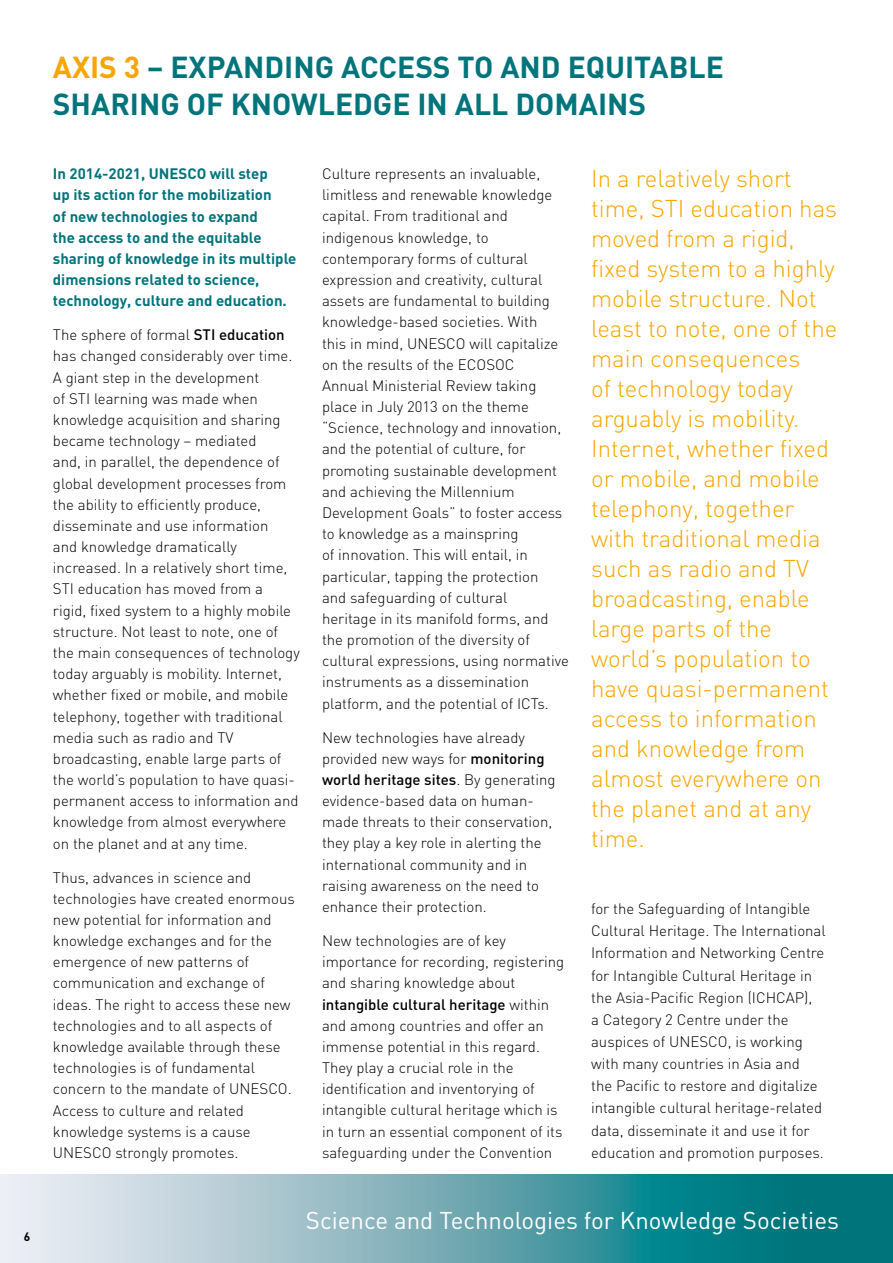
<style>
.page{position:relative;width:893px;height:1263px;background:#fff}
.page>*{position:absolute;margin:0;border:0;box-sizing:border-box;transform-origin:0 0}
.t1{font:700 30px "DIN";color:#00747b}
.t2{font:300 24px/30px "DIN";color:#f7a600}
.t3{font:24px "DIN";color:#fff}
.t4{font:300 15px/21.1px "DIN";color:#000}
.t5{font:700 15px/21.1px "DIN";color:#00747b}
.t6{font:700 12px "DIN";color:#000}
.s1{color:#f7a600}
.s2{font-weight:500}
</style>
<div class="page">
<svg style="left:0;top:1175px;width:893px;height:88px;background:#6eabb4"></svg>
<p class="t6" style="left:24px;top:1229px;width:8px">6</p>
<h1 class="t1" style="left:53px;top:47px;width:308px"><span class="s1">Axis 3</span> – Expan din g access</h1>
<h1 class="t1" style="left:458px;top:47px;width:264px">to an d equitable</h1>
<h1 class="t1" style="left:53px;top:85px;width:221px">sharing of know</h1>
<h1 class="t1" style="left:318px;top:85px;width:309px">ledge in all domains</h1>
<p class="t5" style="left:53px;top:163px;width:245px">I n 2014-2021, UNESCO will step<br>up its action for the mobilization<br>of new technologies to expand<br>the access to and the equitable sharing of knowledge in its multiple dimensions related to science, technology, culture and education.</p>
<p class="t4" style="left:53px;top:324px;width:248px">The sphere of formal <span class="s2">STI education </span>has changed considerably over time.<br>A giant step in the development<br>of STI learning was made when knowledge acquisition and sharing became technology – mediated<br>and, in parallel, the dependence of global development processes from the ability to efficiently produce, disseminate and use information<br>and knowledge dramatically increased. In a relatively short time, STI education has moved from a rigid, fixed system to a highly mobile structure. Not least to note, one of the main consequences of technology today arguably is mobility. Internet, whether fixed or mobile, and mobile telephony, together with traditional media such as radio and TV broadcasting, enable large parts of the world’s population to have quasi&shy;permanent access to information and knowledge from almost everywhere on the planet and at any time.</p>
<p class="t4" style="left:53px;top:866px;width:243px">Thus, advances in science and technologies have created enormous new potential for information and knowledge exchanges and for the emergence of new patterns of communication and exchange of ideas. The right to access these new technologies and to all aspects of knowledge available through these technologies is of fundamental concern to the mandate of UNESCO.<br>Access to culture and related knowledge systems is a cause<br>UNESCO strongly promotes.</p>
<p class="t4" style="left:322px;top:163px;width:248px">Culture represents an invaluable, limitless and renewable knowledge capital. From traditional and indigenous knowledge, to contemporary forms of cultural expression and creativity, cultural assets are fundamental to building knowledge-based societies. With<br>this in mind, UNESCO will capitalize on the results of the ECOSOC<br>Annual Ministerial Review taking place in July 2013 on the theme “Science, technology and innovation, and the potential of culture, for promoting sustainable development and achieving the Millennium Development Goals” to foster access to knowledge as a mainspring<br>of innovation. This will entail, in particular, tapping the protection<br>and safeguarding of cultural<br>heritage in its manifold forms, and the promotion of the diversity of cultural expressions, using normative instruments as a dissemination platform, and the potential of ICTs.</p>
<p class="t4" style="left:322px;top:726px;width:235px">New technologies have already provided new ways for <span class="s2">monitoring world heritage sites</span>. By generating evidence-based data on human&shy;made threats to their conservation, they play a key role in alerting the international community and in raising awareness on the need to enhance their protection.</p>
<p class="t4" style="left:322px;top:930px;width:244px">New technologies are of key importance for recording, registering and sharing knowledge about <span class="s2">intangible cultural heritage</span> within and among countries and offer an immense potential in this regard.<br>They play a crucial role in the identification and inventorying of intangible cultural heritage which is in turn an essential component of its safeguarding under the Convention</p>
<p class="t2" style="left:591px;top:163px;width:248px">In a relatively short time, STI education has moved from a rigid, fixed system to a highly mobile structure. Not least to note, one of the main consequences<br>of technology today arguably is mobility.<br>Internet, whether fixed or mobile, and mobile telephony, together with traditional media such as radio and TV broadcasting, enable large parts of the world’s population to have quasi-permanent access to information and knowledge from almost everywhere on the planet and at any time.</p>
<p class="t4" style="left:591px;top:897px;width:236px;line-height:22.2px">for the Safeguarding of Intangible Cultural Heritage. The International Information and Networking Centre for Intangible Cultural Heritage in the Asia-Pacific Region (ICHCAP),<br>a Category 2 Centre under the auspices of UNESCO, is working with many countries in Asia and<br>the Pacific to restore and digitalize intangible cultural heritage-related data, disseminate it and use it for education and promotion purposes.</p>
<h2 class="t3" style="left:306px;top:1205px;width:535px">Science and Technologies for Knowledge Societies</h2>
</div>
